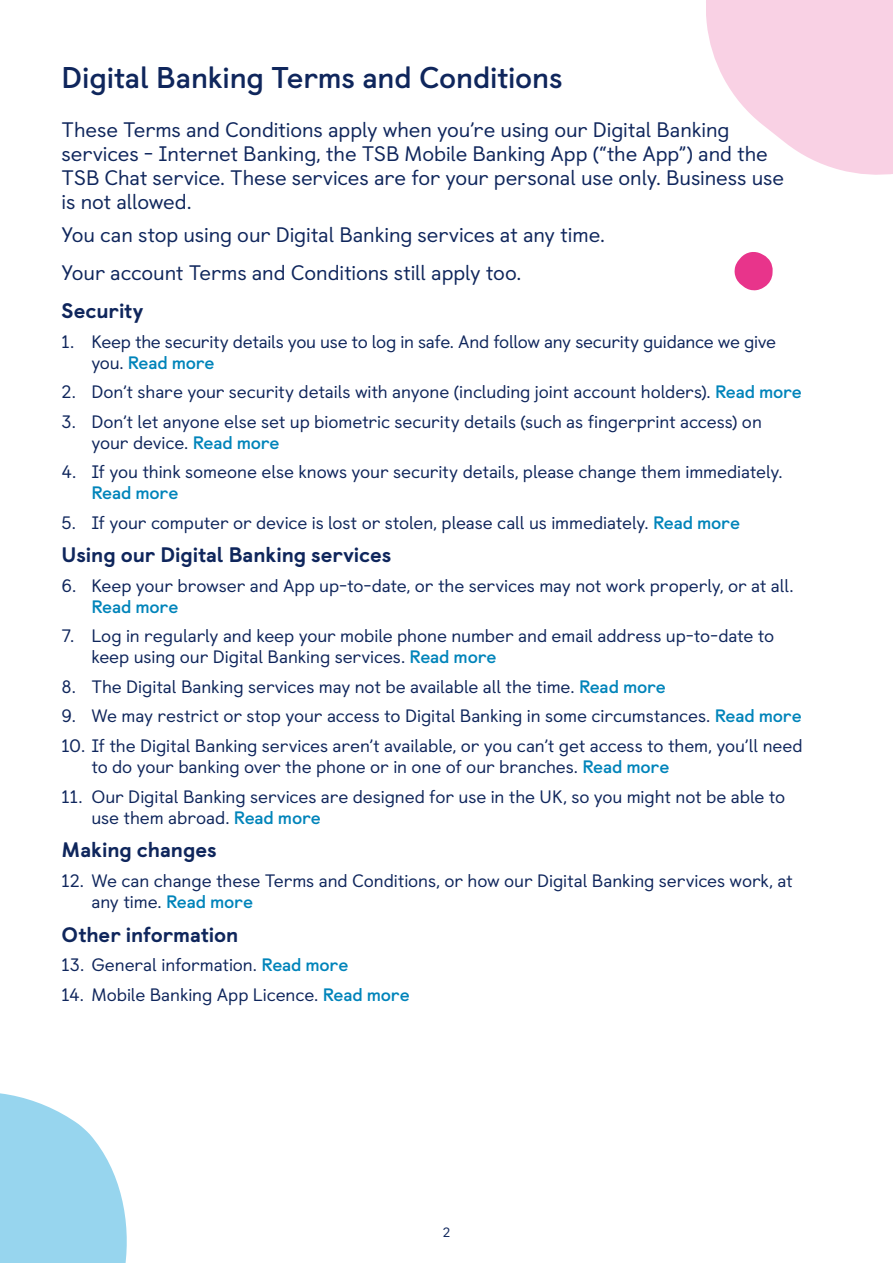
<style>
.page{position:relative;width:893px;height:1263px;background:#fff}
.page>*{position:absolute;margin:0;border:0;box-sizing:border-box;transform-origin:0 0}
.t1{font:700 30px "TSB Castledown";letter-spacing:-.01em;color:#0f265c}
.t2{font:21px/24px "TSB Castledown";letter-spacing:-.005em;color:#0f265c}
.t3{font:800 21px "TSB Castledown";letter-spacing:-.005em;color:#0f265c}
.t4{font:18px/21px "TSB Castledown";letter-spacing:-.005em;color:#0f265c}
.t5{font:700 18px "TSB Castledown";letter-spacing:-.015em;color:#0084ba}
.t6{font:13.5px "TSB Castledown";color:#0f265c}
.s1{font-weight:700;color:#0084ba}
</style>
<div class="page">
<svg style="left:0;top:1093px;width:127px;height:170px"></svg>
<svg style="left:706px;top:0;width:187px;height:175px"></svg>
<svg style="left:734px;top:252px;width:39px;height:38px"></svg>
<h1 class="t1" style="left:62px;top:59px;width:502px">Digital Banking Terms and Conditions</h1>
<p class="t2" style="left:62px;top:118px;width:724px">These Terms and Conditions apply when you’re using our Digital Banking services - Internet Banking, the TSB Mobile Banking App (“the App”) and the TSB Chat service. These services are for your personal use only. Business use is not allowed.</p>
<p class="t2" style="left:62px;top:215px;width:545px;line-height:38.5px">You can stop using our Digital Banking services at any time.<br>Your account Terms and Conditions still apply too.</p>
<p class="t3" style="left:62px;top:298px;width:84px">Security</p>
<p class="t4" style="left:91px;top:331px;width:686px;text-indent:-30px">1. Keep the security details you use to log in safe. And follow any security guidance we give you. <span class="s1">Read more</span></p>
<p class="t4" style="left:62px;top:381px;width:742px">2. Don’t share your security details with anyone (including joint account holders). <span class="s1">Read more</span></p>
<p class="t4" style="left:91px;top:411px;width:672px;text-indent:-30px">3. Don’t let anyone else set up biometric security details (such as fingerprint access) on your device. <span class="s1">Read more</span></p>
<p class="t4" style="left:62px;top:462px;width:723px">4. If you think someone else knows your security details, please change them immediately.</p>
<p class="t5" style="left:91px;top:482px;width:89px">Read more</p>
<p class="t4" style="left:62px;top:512px;width:680px">5. If your computer or device is lost or stolen, please call us immediately. <span class="s1">Read more</span></p>
<p class="t3" style="left:62px;top:542px;width:331px">Using our Digital Banking services</p>
<p class="t4" style="left:62px;top:575px;width:733px">6. Keep your browser and App up-to-date, or the services may not work properly, or at all.</p>
<p class="t5" style="left:91px;top:596px;width:89px">Read more</p>
<p class="t4" style="left:91px;top:626px;width:684px;text-indent:-30px">7. Log in regularly and keep your mobile phone number and email address up-to-date to keep using our Digital Banking services. <span class="s1">Read more</span></p>
<p class="t4" style="left:62px;top:676px;width:606px">8. The Digital Banking services may not be available all the time. <span class="s1">Read more</span></p>
<p class="t4" style="left:62px;top:706px;width:742px">9. We may restrict or stop your access to Digital Banking in some circumstances. <span class="s1">Read more</span></p>
<p class="t4" style="left:91px;top:735px;width:713px;text-indent:-30px">10. If the Digital Banking services aren’t available, or you can’t get access to them, you’ll need to do your banking over the phone or in one of our branches. <span class="s1">Read more</span></p>
<p class="t4" style="left:91px;top:786px;width:695px;text-indent:-30px">11. Our Digital Banking services are designed for use in the UK, so you might not be able to use them abroad. <span class="s1">Read more</span></p>
<p class="t3" style="left:62px;top:837px;width:157px">Making changes</p>
<p class="t4" style="left:91px;top:870px;width:703px;text-indent:-30px">12. We can change these Terms and Conditions, or how our Digital Banking services work, at any time. <span class="s1">Read more</span></p>
<p class="t3" style="left:62px;top:921px;width:178px">Other information</p>
<p class="t4" style="left:62px;top:954px;width:288px">13. General information. <span class="s1">Read more</span></p>
<p class="t4" style="left:62px;top:984px;width:350px">14. Mobile Banking App Licence. <span class="s1">Read more</span></p>
<p class="t6" style="left:443px;top:1224px;width:9px">2</p>
</div>
